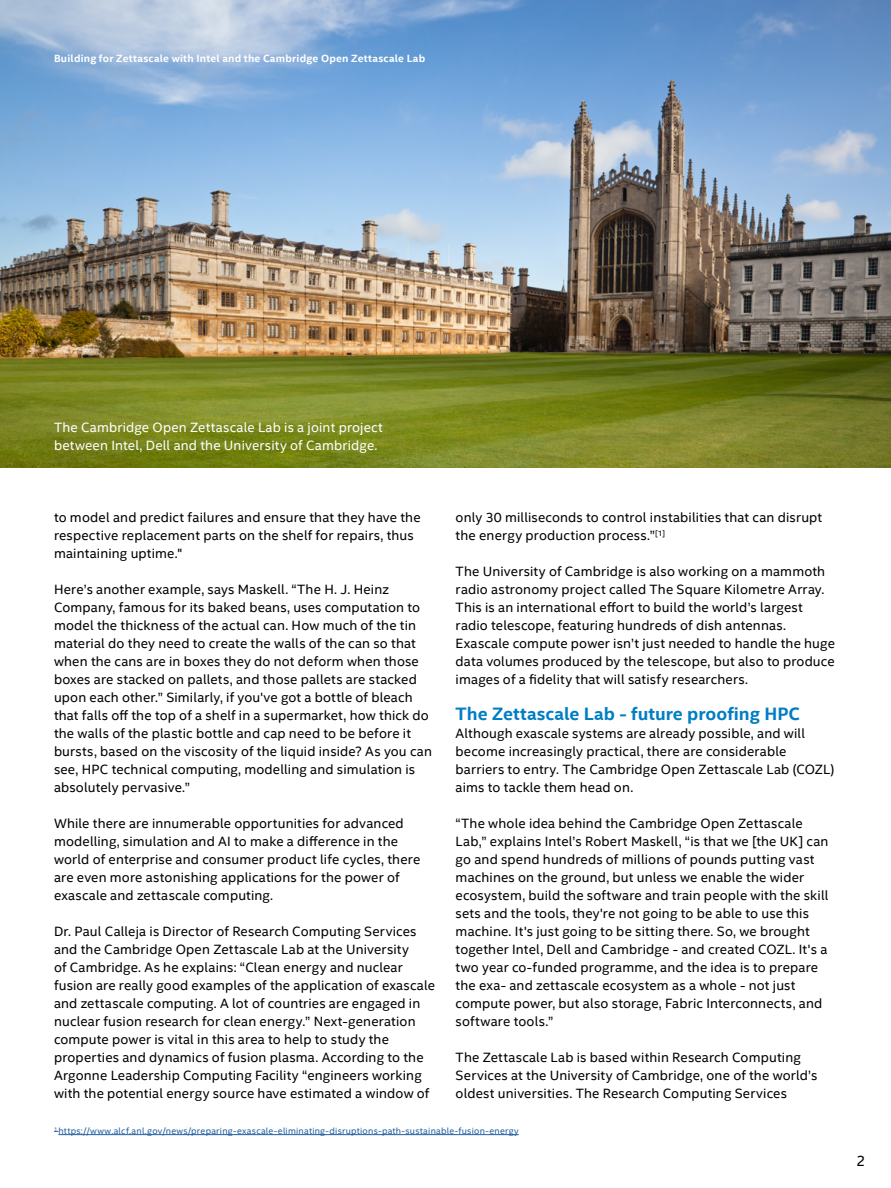
<style>
.page{position:relative;width:891px;height:1188px;background:#fff}
.page>*{position:absolute;margin:0;border:0;box-sizing:border-box;transform-origin:0 0}
.t1{font:700 18px "Intel Clear";letter-spacing:.005em;color:#007dc5}
.t2{font:15px "Intel Clear";color:#000}
.t3{font:13.5px/18px "Intel Clear";letter-spacing:.01em;color:#000}
.t4{font:13.5px/18px "Intel Clear";letter-spacing:.015em;color:#fff}
.t5{font:700 10.5px "Intel Clear";letter-spacing:.02em;color:#fff}
.t6{font:9px "Intel Clear";letter-spacing:.025em;color:#215e9e}
</style>
<div class="page">
<img style="left:0;top:0;width:891px;height:468px">
<hr style="left:58px;top:1134px;width:461px;height:1px;background:#215e9e">
<p class="t5" style="left:54px;top:51px;width:373px">Building for Zettascale with Intel and the Cambridge Open Zettascale Lab</p>
<p class="t4" style="left:54px;top:418px;width:330px">The Cambridge Open Zettascale Lab is a joint project between Intel, Dell and the University of Cambridge.</p>
<p class="t3" style="left:54px;top:508px;width:368px">to model and predict failures and ensure that they have the respective replacement parts on the shelf for repairs, thus maintaining uptime."</p>
<p class="t3" style="left:54px;top:580px;width:380px">Here’s another example, says Maskell. “The H. J. Heinz Company, famous for its baked beans, uses computation to model the thickness of the actual can. How much of the tin material do they need to create the walls of the can so that when the cans are in boxes they do not deform when those boxes are stacked on pallets, and those pallets are stacked upon each other.” Similarly, if you've got a bottle of bleach that falls off the top of a shelf in a supermarket, how thick do the walls of the plastic bottle and cap need to be before it bursts, based on the viscosity of the liquid inside? As you can see, HPC technical computing, modelling and simulation is absolutely pervasive.”</p>
<p class="t3" style="left:54px;top:814px;width:368px">While there are innumerable opportunities for advanced modelling, simulation and AI to make a difference in the world of enterprise and consumer product life cycles, there are even more astonishing applications for the power of exascale and zettascale computing.</p>
<p class="t3" style="left:54px;top:922px;width:383px">Dr. Paul Calleja is Director of Research Computing Services and the Cambridge Open Zettascale Lab at the University<br>of Cambridge. As he explains: “Clean energy and nuclear fusion are really good examples of the application of exascale and zettascale computing. A lot of countries are engaged in nuclear fusion research for clean energy.” Next-generation compute power is vital in this area to help to study the properties and dynamics of fusion plasma. According to the Argonne Leadership Computing Facility “engineers working with the potential energy source have estimated a window of</p>
<p class="t3" style="left:456px;top:508px;width:368px">only 30 milliseconds to control instabilities that can disrupt the energy production process.”<sup>[1]</sup></p>
<p class="t3" style="left:456px;top:562px;width:381px">The University of Cambridge is also working on a mammoth radio astronomy project called The Square Kilometre Array.<br>This is an international effort to build the world’s largest radio telescope, featuring hundreds of dish antennas.<br>Exascale compute power isn’t just needed to handle the huge data volumes produced by the telescope, but also to produce images of a fidelity that will satisfy researchers.</p>
<h1 class="t1" style="left:456px;top:701px;width:346px">The Zettascale Lab - future proofing HPC</h1>
<p class="t3" style="left:456px;top:724px;width:380px">Although exascale systems are already possible, and will become increasingly practical, there are considerable barriers to entry. The Cambridge Open Zettascale Lab (COZL) aims to tackle them head on.</p>
<p class="t3" style="left:456px;top:814px;width:374px">“The whole idea behind the Cambridge Open Zettascale Lab,” explains Intel’s Robert Maskell, “is that we [the UK] can go and spend hundreds of millions of pounds putting vast machines on the ground, but unless we enable the wider ecosystem, build the software and train people with the skill sets and the tools, they're not going to be able to use this machine. It's just going to be sitting there. So, we brought together Intel, Dell and Cambridge - and created COZL. It's a two year co-funded programme, and the idea is to prepare the exa- and zettascale ecosystem as a whole - not just compute power, but also storage, Fabric Interconnects, and software tools.”</p>
<p class="t3" style="left:456px;top:1048px;width:363px">The Zettascale Lab is based within Research Computing<br>Services at the University of Cambridge, one of the world’s oldest universities. The Research Computing Services</p>
<p class="t6" style="left:54px;top:1125px;width:466px"><sup>1</sup> https://www.alcf.anl.gov/news/preparing-exascale-eliminating-disruptions-path-sustainable-fusion-energy</p>
<p class="t2" style="left:856px;top:1150px;width:10px">2</p>
</div>
